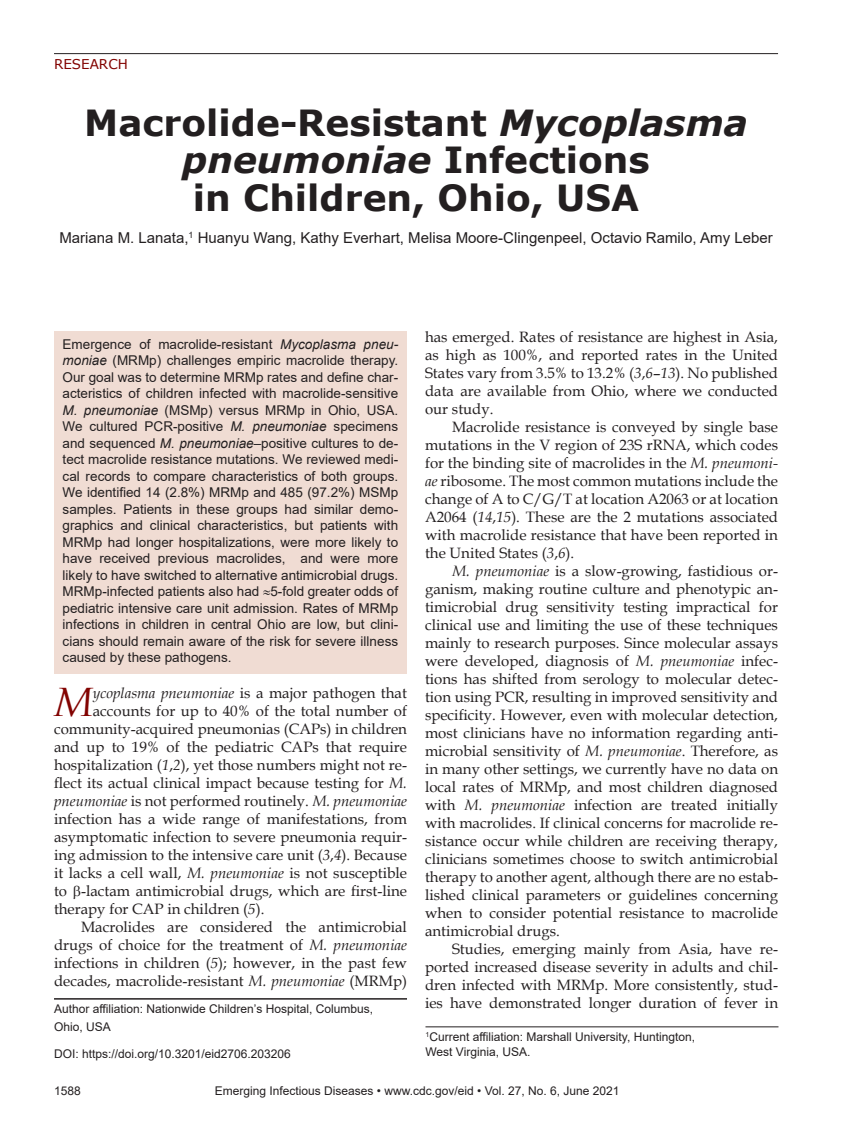
<style>
.page{position:relative;width:851px;height:1134px;background:#fff}
.page>*{position:absolute;margin:0;border:0;box-sizing:border-box;transform-origin:0 0}
.t1{font:italic 41.1px "Book Antiqua";color:#820301}
.t2{font:700 36px/37.5px "Verdana";color:#231f20;text-align:center}
.t3{font:15px/18px "Book Antiqua";color:#231f20;text-align:justify}
.t4{font:15px "Arial";color:#231f20}
.t5{font:13.5px/16.5px "Arial";color:#231f20;text-align:justify}
.t6{font:13.5px "Verdana";color:#820301}
.t7{font:12px/18px "Arial";color:#231f20}
.s1{font-style:italic}
</style>
<div class="page">
<hr style="left:54px;top:53px;width:724px;height:1px;background:#231f20">
<div style="left:54px;top:332px;width:353px;height:342px;background:#f0dcd3"></div>
<hr style="left:54px;top:998px;width:353px;height:2px;background:#231f20">
<hr style="left:425px;top:1026px;width:353px;height:1px;background:#231f20">
<p class="t6" style="left:54px;top:55px;width:75px">RESEARCH</p>
<h2 class="t2" style="left:84px;top:103px;width:665px">Macrolide-Resistant <span class="s1">Mycoplasma pneumoniae</span> Infections<br>in Children, Ohio, USA</h2>
<p class="t4" style="left:59px;top:228px;width:714px">Mariana M. Lanata,<sup>1</sup> Huanyu Wang, Kathy Everhart, Melisa Moore-Clingenpeel, Octavio Ramilo, Amy Leber</p>
<p class="t5" style="left:63px;top:336px;width:337px">Emergence of macrolide-resistant <span class="s1">Mycoplasma pneu&shy;moniae</span> (MRMp) challenges empiric macrolide therapy.<br>Our goal was to determine MRMp rates and define char&shy;acteristics of children infected with macrolide-sensitive <span class="s1">M. pneumoniae</span> (MSMp) versus MRMp in Ohio, USA.<br>We cultured PCR-positive <span class="s1">M. pneumoniae</span> specimens and sequenced <span class="s1">M. pneumoniae</span>–positive cultures to de&shy;tect macrolide resistance mutations. We reviewed medi&shy;cal records to compare characteristics of both groups.<br>We identified 14 (2.8%) MRMp and 485 (97.2%) MSMp samples. Patients in these groups had similar demo&shy;graphics and clinical characteristics, but patients with MRMp had longer hospitalizations, were more likely to have received previous macrolides, and were more likely to have switched to alternative antimicrobial drugs.<br>MRMp-infected patients also had ≈5-fold greater odds of pediatric intensive care unit admission. Rates of MRMp infections in children in central Ohio are low, but clini&shy;cians should remain aware of the risk for severe illness caused by these pathogens.</p>
<h1 class="t1" style="left:54px;top:674px;width:40px">M</h1>
<p class="t3" style="left:93px;top:684px;width:316px"><span class="s1">ycoplasma pneumoniae</span> is a major pathogen that</p>
<p class="t3" style="left:93px;top:702px;width:316px">accounts for up to 40% of the total number of</p>
<p class="t3" style="left:54px;top:720px;width:354px">community-acquired pneumonias (CAPs) in children</p>
<p class="t3" style="left:54px;top:738px;width:354px">and up to 19% of the pediatric CAPs that require</p>
<p class="t3" style="left:54px;top:756px;width:354px">hospitalization (<span class="s1">1</span>,<span class="s1">2</span>), yet those numbers might not re-</p>
<p class="t3" style="left:54px;top:774px;width:354px">flect its actual clinical impact because testing for <span class="s1">M.</span></p>
<p class="t3" style="left:54px;top:792px;width:354px"><span class="s1">pneumoniae</span> is not performed routinely. <span class="s1">M. pneumoniae</span></p>
<p class="t3" style="left:54px;top:810px;width:354px">infection has a wide range of manifestations, from</p>
<p class="t3" style="left:54px;top:828px;width:354px">asymptomatic infection to severe pneumonia requir-</p>
<p class="t3" style="left:54px;top:846px;width:354px">ing admission to the intensive care unit (<span class="s1">3</span>,<span class="s1">4</span>). Because</p>
<p class="t3" style="left:54px;top:864px;width:354px">it lacks a cell wall, <span class="s1">M. pneumoniae</span> is not susceptible</p>
<p class="t3" style="left:54px;top:882px;width:354px">to -lactam antimicrobial drugs, which are first-line</p>
<p class="t3" style="left:54px;top:900px;width:212px">therapy for CAP in children (<span class="s1">5</span>).</p>
<p class="t3" style="left:81px;top:918px;width:327px">Macrolides are considered the antimicrobial</p>
<p class="t3" style="left:54px;top:936px;width:354px">drugs of choice for the treatment of <span class="s1">M. pneumoniae</span></p>
<p class="t3" style="left:54px;top:954px;width:354px">infections in children (<span class="s1">5</span>); however, in the past few</p>
<p class="t3" style="left:54px;top:972px;width:354px">decades, macrolide-resistant <span class="s1">M. pneumoniae</span> (MRMp)</p>
<p class="t7" style="left:54px;top:1000px;width:320px">Author affiliation: Nationwide Children’s Hospital, Columbus,<br>Ohio, USA</p>
<p class="t7" style="left:54px;top:1045px;width:238px">DOI: https://doi.org/10.3201/eid2706.203206</p>
<p class="t3" style="left:425px;top:328px;width:354px">has emerged. Rates of resistance are highest in Asia, as high as 100%, and reported rates in the United States vary from 3.5% to 13.2% (<span class="s1">3</span>,<span class="s1">6</span>–<span class="s1">13</span>). No published data are available from Ohio, where we conducted our study.</p>
<p class="t3" style="left:425px;top:418px;width:354px;text-indent:27px">Macrolide resistance is conveyed by single base mutations in the V region of 23S rRNA, which codes for the binding site of macrolides in the <span class="s1">M. pneumoni&shy;ae</span> ribosome. The most common mutations include the change of A to C/G/T at location A2063 or at location A2064 (<span class="s1">14</span>,<span class="s1">15</span>). These are the 2 mutations associated with macrolide resistance that have been reported in the United States (<span class="s1">3</span>,<span class="s1">6</span>).</p>
<p class="t3" style="left:425px;top:562px;width:354px;text-indent:27px"><span class="s1">M. pneumoniae</span> is a slow-growing, fastidious or&shy;ganism, making routine culture and phenotypic an&shy;timicrobial drug sensitivity testing impractical for clinical use and limiting the use of these techniques mainly to research purposes. Since molecular assays were developed, diagnosis of <span class="s1">M. pneumoniae</span> infec&shy;tions has shifted from serology to molecular detec&shy;tion using PCR, resulting in improved sensitivity and specificity. However, even with molecular detection, most clinicians have no information regarding anti&shy;microbial sensitivity of <span class="s1">M. pneumoniae</span>. Therefore, as in many other settings, we currently have no data on local rates of MRMp, and most children diagnosed with <span class="s1">M. pneumoniae</span> infection are treated initially with macrolides. If clinical concerns for macrolide re&shy;sistance occur while children are receiving therapy, clinicians sometimes choose to switch antimicrobial therapy to another agent, although there are no estab&shy;lished clinical parameters or guidelines concerning when to consider potential resistance to macrolide antimicrobial drugs.</p>
<p class="t3" style="left:425px;top:940px;width:354px;text-indent:27px">Studies, emerging mainly from Asia, have re&shy;ported increased disease severity in adults and chil&shy;dren infected with MRMp. More consistently, stud&shy;ies have demonstrated longer duration of fever in</p>
<p class="t7" style="left:425px;top:1029px;width:271px;line-height:15px"><sup>1</sup>Current affiliation: Marshall University, Huntington,<br>West Virginia, USA.</p>
<p class="t7" style="left:54px;top:1082px;width:28px">1588</p>
<p class="t7" style="left:215px;top:1082px;width:406px">Emerging Infectious Diseases • www.cdc.gov/eid • Vol. 27, No. 6, June 2021</p>
</div>
